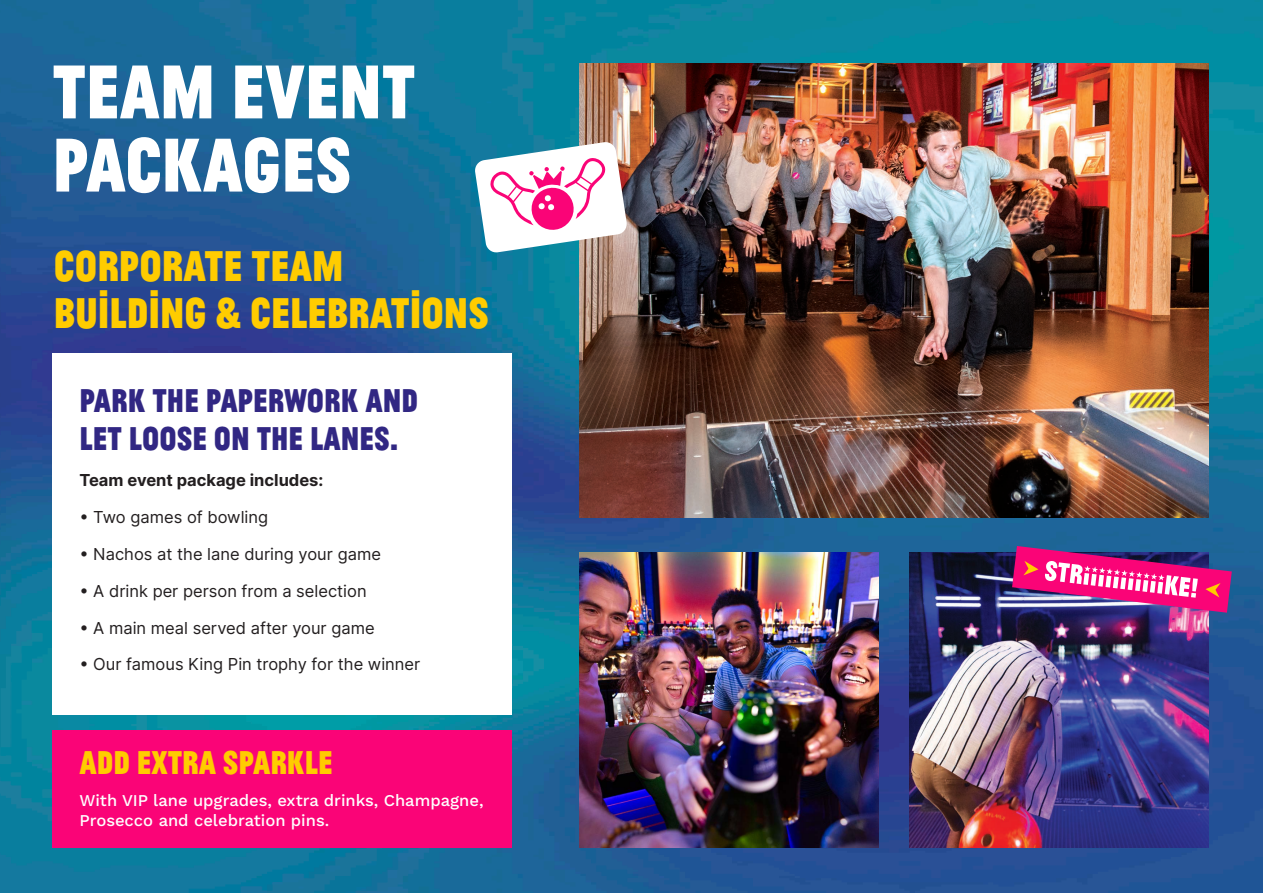
<style>
.page{position:relative;width:1263px;height:893px;background:#fff}
.page>*{position:absolute;margin:0;border:0;box-sizing:border-box;transform-origin:0 0}
.t1{font:700 79.65px/73.2px "Jean Luc";color:#fff}
.t2{font:700 45px/46.5px "Jean Luc WEB";color:#fc0}
.t3{font:700 34.5px/37.5px "Jean Luc WEB";color:#312783}
.t4{font:700 34.5px "Jean Luc WEB";color:#fc0}
.t5{font:16.5px "Inter";color:#231f20}
.t6{font:500 16.5px/19.5px "Work Sans";color:#fff}
.t7{font:700 16.5px "Inter";color:#231f20}
</style>
<div class="page">
<img style="left:0;top:0;width:1263px;height:893px">
<img style="left:580px;top:64px;width:629px;height:454px">
<img style="left:580px;top:553px;width:299px;height:294px">
<img style="left:910px;top:553px;width:299px;height:294px">
<div style="left:52px;top:354px;width:460px;height:361px;background:#fff"></div>
<div style="left:52px;top:730px;width:460px;height:117px;background:#fa0477"></div>
<svg style="left:474px;top:141px;width:153px;height:112px"></svg>
<svg style="left:1012px;top:546px;width:220px;height:67px;background:#b3428f"></svg>
<p class="t1" style="left:52px;top:49px;width:364px">TEAM EVENT<br>PACKAGES</p>
<p class="t2" style="left:54px;top:239px;width:436px">CORPORATE TEAM<br>BUILDING &amp; CELEBRATIONS</p>
<p class="t3" style="left:79px;top:379px;width:340px">PARK THE PAPERWORK AND<br>LET LOOSE ON THE LANES.</p>
<p class="t7" style="left:79px;top:468px;width:246px">Team event package includes:</p>
<p class="t5" style="left:79px;top:505px;width:190px">• Two games of bowling</p>
<p class="t5" style="left:79px;top:542px;width:303px">• Nachos at the lane during your game</p>
<p class="t5" style="left:79px;top:579px;width:289px">• A drink per person from a selection</p>
<p class="t5" style="left:79px;top:615px;width:297px">• A main meal served after your game</p>
<p class="t5" style="left:79px;top:652px;width:342px">• Our famous King Pin trophy for the winner</p>
<p class="t4" style="left:79px;top:738px;width:255px">ADD EXTRA SPARKLE</p>
<p class="t6" style="left:79px;top:792px;width:406px">With VIP lane upgrades, extra drinks, Champagne,<br>Prosecco and celebration pins.</p>
</div>
